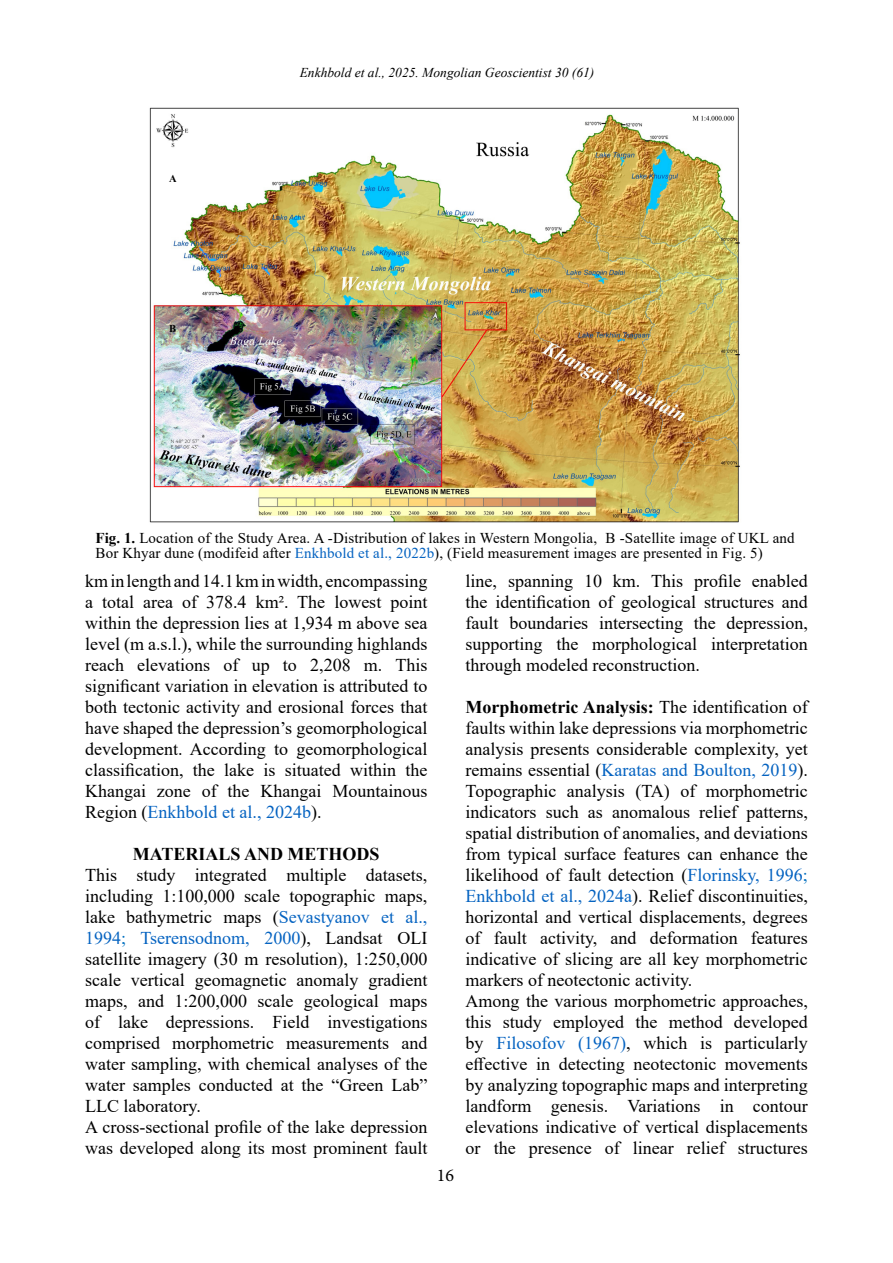
<style>
.page{position:relative;width:893px;height:1263px;background:#fff}
.page>*{position:absolute;margin:0;border:0;box-sizing:border-box;transform-origin:0 0}
.Normal__Web{font:18px/21px "Times New Roman";color:#000;text-align:justify}
.Normal__Web-2{font:700 18px "Times New Roman";color:#000}
.t1{font:18px "Minion Pro";color:#000}
.references{font:15px/15px "Times New Roman";letter-spacing:.01em;color:#000}
.t2{font:italic 13.5px "Times New Roman";color:#000}
.references-2{font:700 10.5px "Times New Roman";color:#000}
.s1{font-weight:700}
.s2{color:#0563c1}
.s3{color:#0070c0}
</style>
<div class="page">
<img style="left:149px;top:107px;width:591px;height:416px">
<p class="references-2" style="left:169px;top:171px;width:9px">A</p>
<p class="references-2" style="left:169px;top:321px;width:9px">B</p>
<p class="t2" style="left:300px;top:63px;width:296px">Enkhbold et al., 2025. Mongolian Geoscientist 30 (61)</p>
<p class="references" style="left:96px;top:530px;width:701px"><span class="s1">Fig. 1.</span> Location of the Study Area. A -Distribution of lakes in Western Mongolia, B -Satellite image of UKL and<br>Bor Khyar dune (modifeid after <span class="s2">Enkhbold et al., 2022b</span>), (Field measurement images are presented in Fig. 5)</p>
<p class="Normal__Web" style="left:466px;top:569px;width:344px">line, spanning 10 km. This profile enabled the identification of geological structures and fault boundaries intersecting the depression, supporting the morphological interpretation through modeled reconstruction.</p>
<p class="Normal__Web" style="left:466px;top:695px;width:344px"><span class="s1">Morphometric Analysis:</span> The identification of faults within lake depressions via morphometric analysis presents considerable complexity, yet remains essential (<span class="s2">Karatas and Boulton, 2019</span>).<br>Topographic analysis (TA) of morphometric indicators such as anomalous relief patterns, spatial distribution of anomalies, and deviations from typical surface features can enhance the likelihood of fault detection (<span class="s2">Florinsky, 1996</span><span class="s3">; </span><span class="s2">Enkhbold et al., 2024a</span>). Relief discontinuities, horizontal and vertical displacements, degrees of fault activity, and deformation features indicative of slicing are all key morphometric markers of neotectonic activity.</p>
<p class="Normal__Web" style="left:466px;top:989px;width:344px">Among the various morphometric approaches, this study employed the method developed by <span class="s2">Filosofov (1967)</span>, which is particularly effective in detecting neotectonic movements by analyzing topographic maps and interpreting landform genesis. Variations in contour elevations indicative of vertical displacements or the presence of linear relief structures</p>
<p class="Normal__Web" style="left:85px;top:569px;width:344px">km in length and 14.1 km in width, encompassing a total area of 378.4 km². The lowest point within the depression lies at 1,934 m above sea level (m a.s.l.), while the surrounding highlands reach elevations of up to 2,208 m. This significant variation in elevation is attributed to both tectonic activity and erosional forces that have shaped the depression’s geomorphological development. According to geomorphological classification, the lake is situated within the Khangai zone of the Khangai Mountainous Region (<span class="s2">Enkhbold et al., 2024b</span>).</p>
<p class="Normal__Web-2" style="left:133px;top:840px;width:248px">MATERIALS AND METHODS</p>
<p class="Normal__Web" style="left:85px;top:863px;width:344px">This study integrated multiple datasets, including 1:100,000 scale topographic maps, lake bathymetric maps (<span class="s2">Sevastyanov et al., 1994</span><span class="s3">;</span> <span class="s2">Tserensodnom, 2000</span>), Landsat OLI satellite imagery (30 m resolution), 1:250,000 scale vertical geomagnetic anomaly gradient maps, and 1:200,000 scale geological maps of lake depressions. Field investigations comprised morphometric measurements and water sampling, with chemical analyses of the water samples conducted at the “Green Lab” LLC laboratory.</p>
<p class="Normal__Web" style="left:85px;top:1115px;width:344px">A cross-sectional profile of the lake depression was developed along its most prominent fault</p>
<p class="t1" style="left:437px;top:1163px;width:19px">16</p>
</div>
